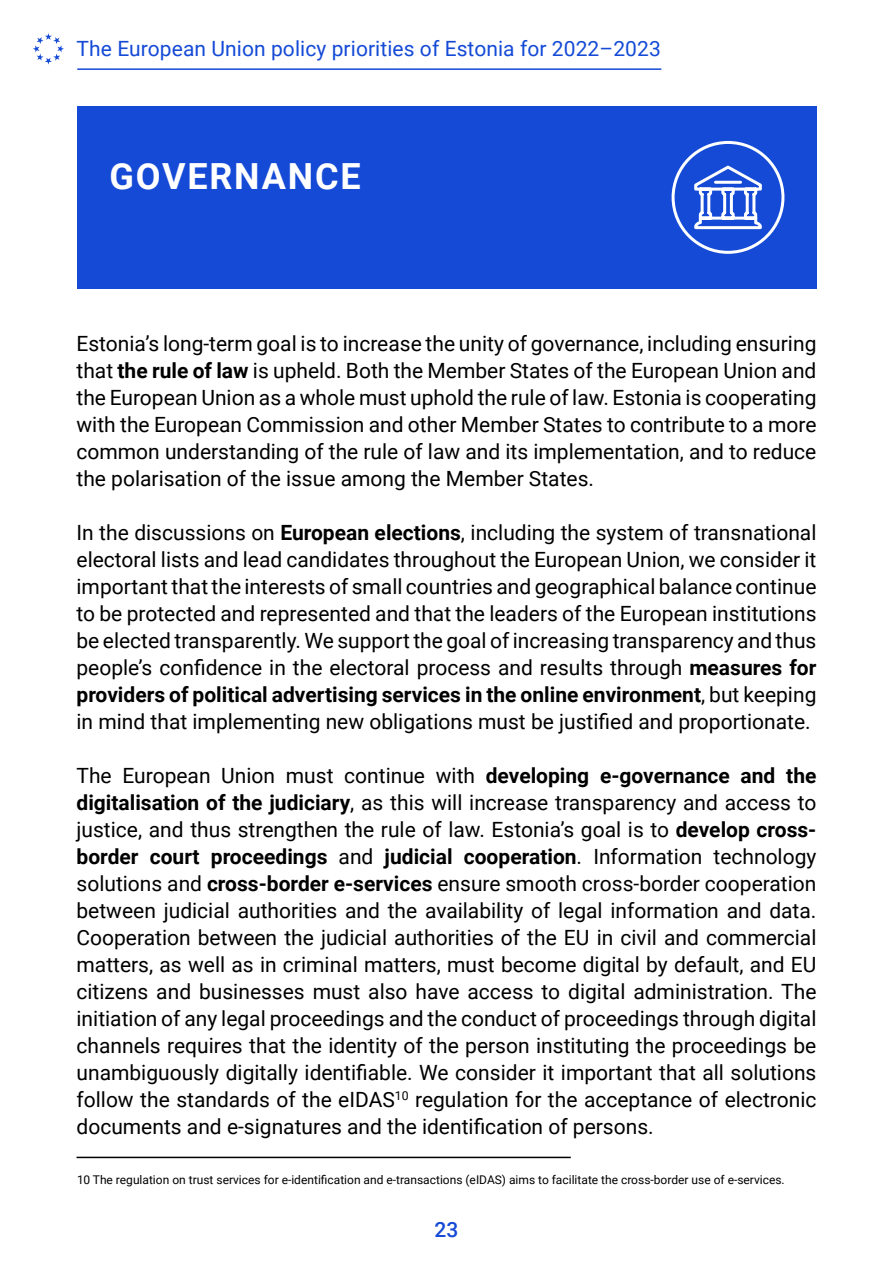
<style>
.page{position:relative;width:893px;height:1263px;background:#fff}
.page>*{position:absolute;margin:0;border:0;box-sizing:border-box;transform-origin:0 0}
.t1{font:700 36px "Roboto";letter-spacing:.05em;color:#fff}
.t2{font:21px/27px "Roboto";color:#000;text-align:justify}
.t3{font:21px "Roboto";letter-spacing:.005em;color:#144ad6}
.t4{font:500 21px "Roboto";color:#144ad6}
.t5{font:12px "Roboto";color:#000}
.s1{font-weight:700}
</style>
<div class="page">
<hr style="left:78px;top:68px;width:583px;height:2px;background:#144ad6">
<svg style="left:33px;top:33px;width:31px;height:31px"></svg>
<div style="left:77px;top:106px;width:739px;height:182px;background:#144ad6"></div>
<hr style="left:77px;top:1157px;width:494px;height:1px;background:#000">
<svg style="left:671px;top:140px;width:114px;height:114px"></svg>
<p class="t3" style="left:77px;top:34px;width:586px">The European Union policy priorities of Estonia for 2022–2023</p>
<h1 class="t1" style="left:109px;top:151px;width:253px">GOVERNANCE</h1>
<p class="t2" style="left:77px;top:329px;width:741px">Estonia’s long-term goal is to increase the unity of governance, including ensuring that <span class="s1">the rule of law</span> is upheld. Both the Member States of the European Union and the European Union as a whole must uphold the rule of law. Estonia is cooperating with the European Commission and other Member States to contribute to a more common understanding of the rule of law and its implementation, and to reduce the polarisation of the issue among the Member States.</p>
<p class="t2" style="left:77px;top:518px;width:741px">In the discussions on <span class="s1">European elections</span>, including the system of transnational electoral lists and lead candidates throughout the European Union, we consider it important that the interests of small countries and geographical balance continue to be protected and represented and that the leaders of the European institutions be elected transparently. We support the goal of increasing transparency and thus people’s confidence in the electoral process and results through <span class="s1">measures for providers of political advertising services in the online environment</span>, but keeping in mind that implementing new obligations must be justified and proportionate.</p>
<p class="t2" style="left:77px;top:761px;width:741px">The European Union must continue with <span class="s1">developing e-governance and the digitalisation of the judiciary</span>, as this will increase transparency and access to justice, and thus strengthen the rule of law. Estonia’s goal is to <span class="s1">develop cross&shy;border court proceedings</span> and <span class="s1">judicial cooperation</span>. Information technology solutions and <span class="s1">cross-border e-services</span> ensure smooth cross-border cooperation between judicial authorities and the availability of legal information and data.<br>Cooperation between the judicial authorities of the EU in civil and commercial matters, as well as in criminal matters, must become digital by default, and EU citizens and businesses must also have access to digital administration. The initiation of any legal proceedings and the conduct of proceedings through digital channels requires that the identity of the person instituting the proceedings be unambiguously digitally identifiable. We consider it important that all solutions follow the standards of the eIDAS<sup>10</sup> regulation for the acceptance of electronic documents and e-signatures and the identification of persons.</p>
<p class="t5" style="left:77px;top:1171px;width:709px">10 The regulation on trust services for e-identification and e-transactions (eIDAS) aims to facilitate the cross-border use of e-services.</p>
<p class="t4" style="left:434px;top:1215px;width:26px">23</p>
</div>
